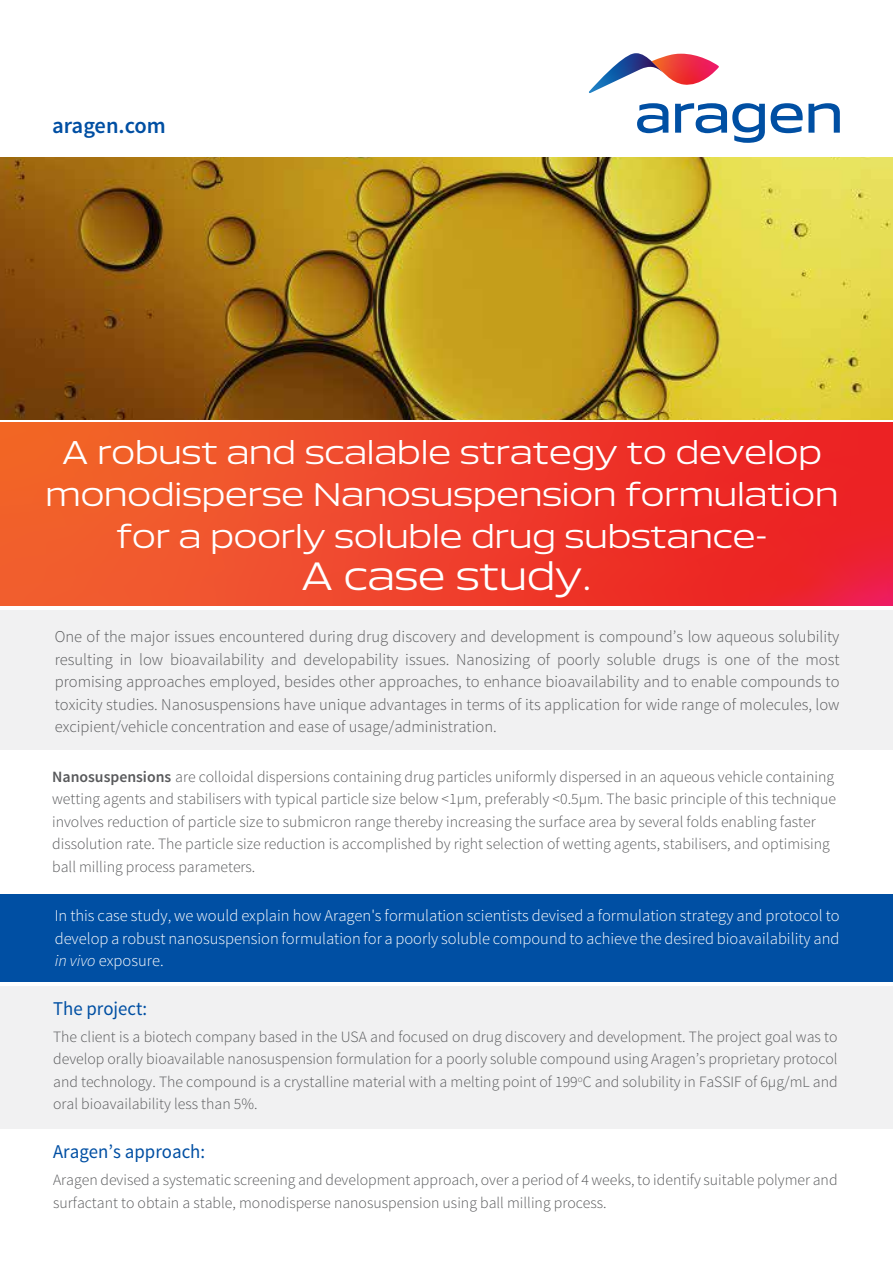
<style>
.page{position:relative;width:893px;height:1263px;background:#fff}
.page>*{position:absolute;margin:0;border:0;box-sizing:border-box;transform-origin:0 0}
.t1{font:36px "Aero";color:#fff}
.t2{font:30px/42px "Aero";color:#fff;text-align:center}
.t3{font:600 22.5px "Source Sans Pro";color:#004fa3}
.t4{font:19.5px "Source Sans Pro";color:#004fa3;scale:.96 1}
.t5{font:300 16.5px/22.5px "Source Sans Pro";color:#58595b;text-align:justify}
.t6{font:300 16.5px/22.5px "Source Sans Pro";color:#fff;text-align:justify}
.t7{font:300 15.75px/22.5px "Source Sans Pro";color:#58595b}
.s1{font-weight:600}
.s2{font-style:italic}
</style>
<div class="page">
<div style="left:0;top:610px;width:893px;height:139px;background:#f1f1f2"></div>
<div style="left:0;top:894px;width:893px;height:88px;background:#004fa3"></div>
<div style="left:0;top:986px;width:893px;height:142px;background:#f1f1f2"></div>
<svg style="left:589px;top:53px;width:130px;height:40px"></svg>
<svg style="left:637px;top:103px;width:31px;height:30px"></svg>
<svg style="left:675px;top:103px;width:90px;height:40px"></svg>
<svg style="left:771px;top:103px;width:69px;height:30px"></svg>
<div style="left:0;top:422px;width:893px;height:183px;background:linear-gradient(to right,#f2662e,#eb1b28)"></div>
<img style="left:0;top:158px;width:893px;height:262px">
<h3 class="t3" style="left:52px;top:112px;width:115px">aragen.com</h3>
<h2 class="t2" style="left:46px;top:432px;width:794px">A robust and scalable strategy to develop monodisperse Nanosuspension formulation for a poorly soluble drug substance-</h2>
<h1 class="t1" style="left:302px;top:554px;width:291px">A case study.</h1>
<p class="t5" style="left:55px;top:625px;width:786px">One of the major issues encountered during drug discovery and development is compound’s low aqueous solubility resulting in low bioavailability and developability issues. Nanosizing of poorly soluble drugs is one of the most promising approaches employed, besides other approaches, to enhance bioavailability and to enable compounds to toxicity studies. Nanosuspensions have unique advantages in terms of its application for wide range of molecules, low excipient/vehicle concentration and ease of usage/administration.</p>
<p class="t7" style="left:52px;top:765px;width:785px"><span class="s1">Nanosuspensions</span> are colloidal dispersions containing drug particles uniformly dispersed in an aqueous vehicle containing wetting agents and stabilisers with typical particle size below &lt;1µm, preferably &lt;0.5µm. The basic principle of this technique involves reduction of particle size to submicron range thereby increasing the surface area by several folds enabling faster dissolution rate. The particle size reduction is accomplished by right selection of wetting agents, stabilisers, and optimising ball milling process parameters.</p>
<p class="t6" style="left:55px;top:905px;width:786px">In this case study, we would explain how Aragen's formulation scientists devised a formulation strategy and protocol to develop a robust nanosuspension formulation for a poorly soluble compound to achieve the desired bioavailability and <span class="s2">in vivo</span> exposure.</p>
<p class="t4" style="left:53px;top:996px;width:99px">The project:</p>
<p class="t7" style="left:53px;top:1025px;width:786px;text-align:justify">The client is a biotech company based in the USA and focused on drug discovery and development. The project goal was to develop orally bioavailable nanosuspension formulation for a poorly soluble compound using Aragen’s proprietary protocol and technology. The compound is a crystalline material with a melting point of 199<sup>o</sup>C and solubility in FaSSIF of 6µg/mL and oral bioavailability less than 5%.</p>
<p class="t4" style="left:53px;top:1140px;width:160px">Aragen’s approach:</p>
<p class="t7" style="left:53px;top:1169px;width:786px">Aragen devised a systematic screening and development approach, over a period of 4 weeks, to identify suitable polymer and surfactant to obtain a stable, monodisperse nanosuspension using ball milling process.</p>
</div>
